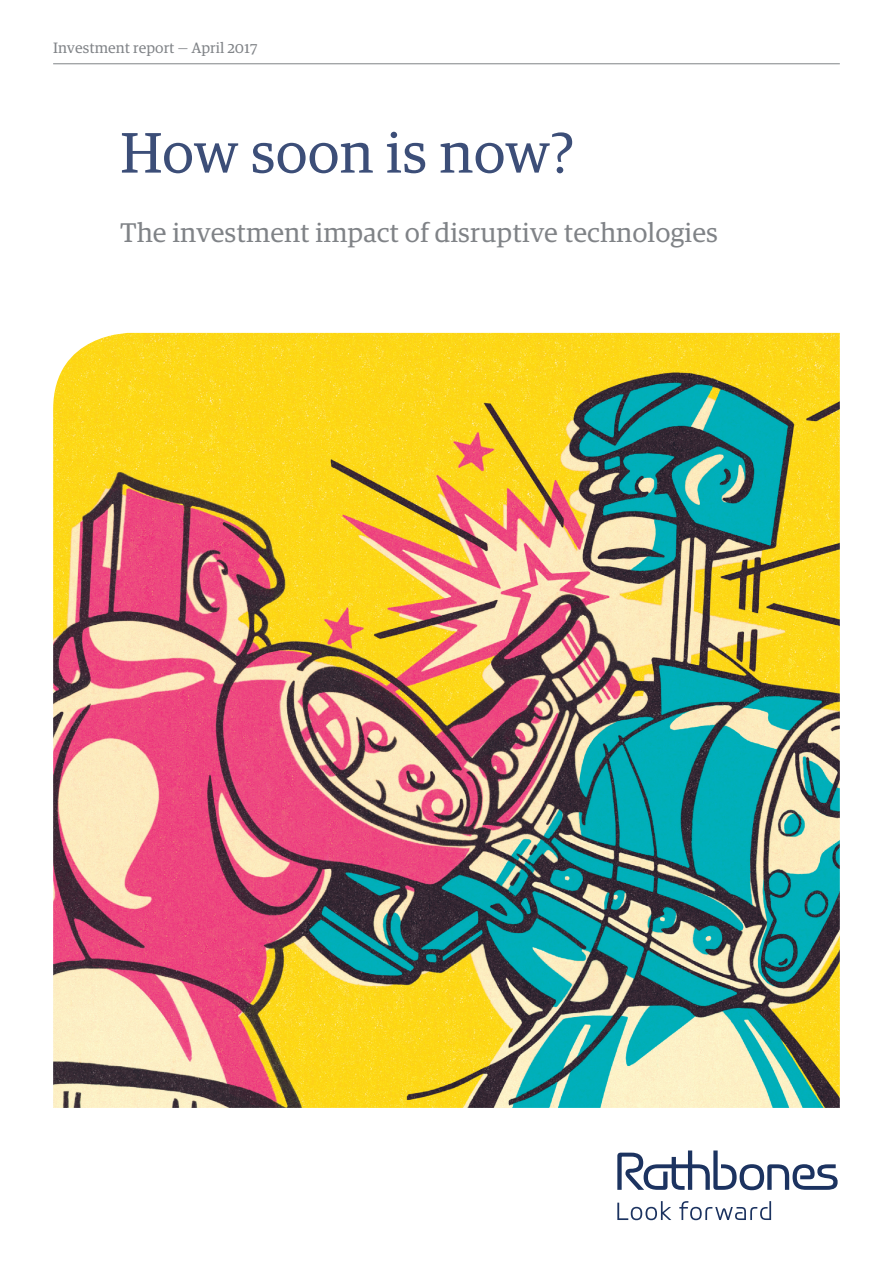
<style>
.page{position:relative;width:893px;height:1263px;background:#fff}
.page>*{position:absolute;margin:0;border:0;box-sizing:border-box;transform-origin:0 0}
.t1{font:57px "Guardian RTB Egyp";color:#3c4e78}
.t2{font:27px "Guardian RTB Egyp";color:#808387}
.t3{font:15px "Guardian RTB Egyp";color:#808387}
</style>
<div class="page">
<img style="left:53px;top:333px;width:787px;height:775px">
<svg style="left:617px;top:1150px;width:221px;height:70px"></svg>
<hr style="left:53px;top:63px;width:787px;height:1px;background:#808387">
<p class="t3" style="left:53px;top:38px;width:206px">Investment report — April 2017</p>
<h1 class="t1" style="left:120px;top:114px;width:456px">How soon is now?</h1>
<p class="t2" style="left:120px;top:214px;width:599px">The investment impact of disruptive technologies</p>
</div>
